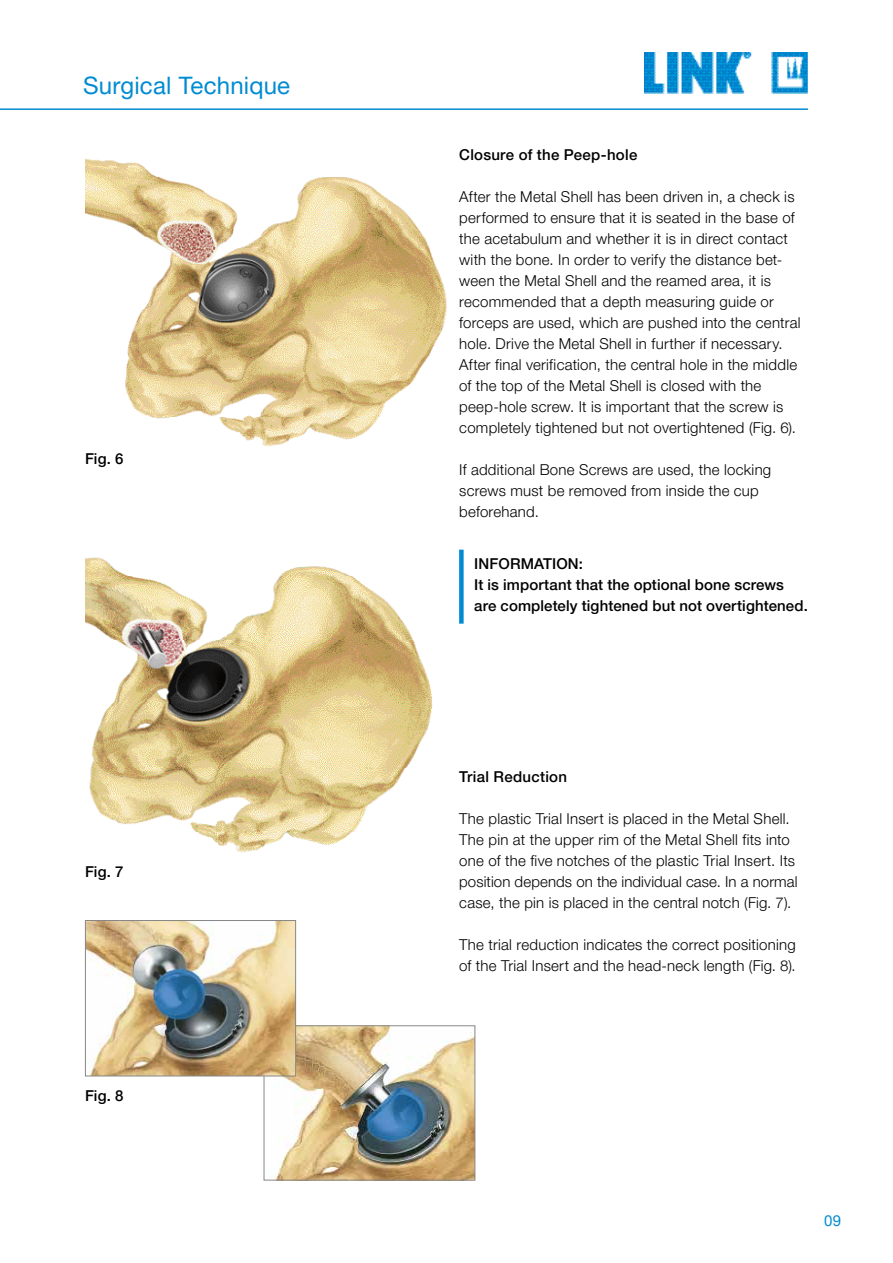
<style>
.page{position:relative;width:893px;height:1263px;background:#fff}
.page>*{position:absolute;margin:0;border:0;box-sizing:border-box;transform-origin:0 0}
.t1{font:24px "Helvetica Neue LT Pro";letter-spacing:.01em;color:#008bd2}
.t2{font:300 15px/21px "Helvetica Neue LT Pro";letter-spacing:.015em;color:#000}
.t3{font:500 15px/21px "Helvetica Neue LT Pro";letter-spacing:.01em;color:#000}
.t4{font:15px "Helvetica Neue LT Pro";color:#008bd2}
</style>
<div class="page">
<hr style="left:0;top:108px;width:808px;height:2px;background:#008bd2">
<img style="left:645px;top:53px;width:163px;height:41px">
<img style="left:85px;top:158px;width:362px;height:289px">
<img style="left:85px;top:557px;width:347px;height:296px">
<img style="left:266px;top:1027px;width:207px;height:151px">
<div style="left:264px;top:1025px;width:211px;height:155px;border:1px solid #878787"></div>
<img style="left:87px;top:922px;width:207px;height:152px">
<div style="left:85px;top:920px;width:211px;height:156px;border:1px solid #878787"></div>
<div style="left:459px;top:550px;width:5px;height:74px;background:#008bd2"></div>
<h1 class="t1" style="left:83px;top:70px;width:209px">Surgical Technique</h1>
<p class="t3" style="left:85px;top:448px;width:40px">Fig. 6</p>
<p class="t3" style="left:85px;top:861px;width:40px">Fig. 7</p>
<p class="t3" style="left:85px;top:1085px;width:40px">Fig. 8</p>
<p class="t3" style="left:459px;top:144px;width:180px">Closure of the Peep-hole</p>
<p class="t2" style="left:459px;top:185px;width:343px">After the Metal Shell has been driven in, a check is performed to ensure that it is seated in the base of the acetabulum and whether it is in direct contact with the bone. In order to verify the distance bet&shy;ween the Metal Shell and the reamed area, it is recommended that a depth measuring guide or forceps are used, which are pushed into the central hole. Drive the Metal Shell in further if necessary.<br>After final verification, the central hole in the middle of the top of the Metal Shell is closed with the peep-hole screw. It is important that the screw is completely tightened but not overtightened (Fig. 6).</p>
<p class="t2" style="left:459px;top:458px;width:314px">If additional Bone Screws are used, the locking screws must be removed from inside the cup beforehand.</p>
<p class="t3" style="left:474px;top:553px;width:335px">INFORMATION:<br>It is important that the optional bone screws are completely tightened but not overtightened.</p>
<p class="t3" style="left:459px;top:766px;width:109px">Trial Reduction</p>
<p class="t2" style="left:459px;top:808px;width:340px">The plastic Trial Insert is placed in the Metal Shell.<br>The pin at the upper rim of the Metal Shell fits into one of the five notches of the plastic Trial Insert. Its position depends on the individual case. In a normal case, the pin is placed in the central notch (Fig. 7).</p>
<p class="t2" style="left:459px;top:934px;width:338px">The trial reduction indicates the correct positioning of the Trial Insert and the head-neck length (Fig. 8).</p>
<p class="t4" style="left:824px;top:1211px;width:19px">09</p>
</div>
